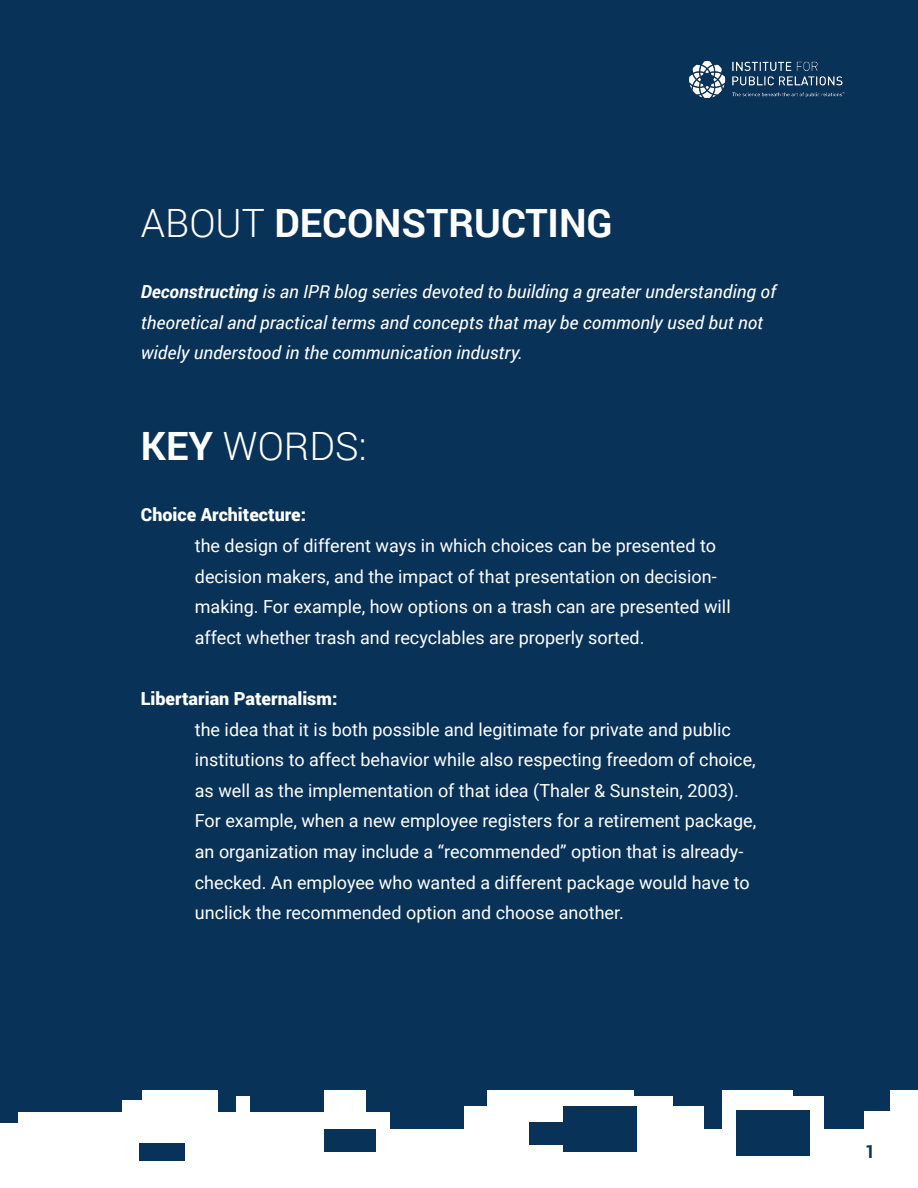
<style>
.page{position:relative;width:918px;height:1188px;background:#fff}
.page>*{position:absolute;margin:0;border:0;box-sizing:border-box;transform-origin:0 0}
.t1{font:700 39px "Roboto";color:#fff}
.t2{font:300 39px "Roboto";color:#fff}
.t3{font:18px/30.6px "Roboto";color:#fff}
.t4{font:italic 18px/30.6px "Roboto";color:#fff}
.t5{font:900 18px "Roboto";color:#fff}
.t6{font:700 18px "Roboto";color:#093258}
.s1{font-weight:300}
.s2{font-weight:700}
</style>
<div class="page">
<div style="left:0;top:0;width:918px;height:1089px;background:#093258"></div>
<div style="left:0;top:1066px;width:122px;height:46px;background:#093258"></div>
<div style="left:218px;top:1066px;width:18px;height:46px;background:#093258"></div>
<div style="left:140px;top:1143px;width:45px;height:18px;background:#093258"></div>
<div style="left:854px;top:1054px;width:35px;height:56px;background:#093258"></div>
<div style="left:704px;top:1083px;width:18px;height:46px;background:#093258"></div>
<div style="left:448px;top:1060px;width:39px;height:46px;background:#093258"></div>
<div style="left:674px;top:1060px;width:39px;height:46px;background:#093258"></div>
<div style="left:366px;top:1066px;width:39px;height:46px;background:#093258"></div>
<div style="left:227px;top:1050px;width:39px;height:46px;background:#093258"></div>
<div style="left:102px;top:1054px;width:40px;height:46px;background:#093258"></div>
<div style="left:0;top:1077px;width:17px;height:46px;background:#093258"></div>
<div style="left:634px;top:1050px;width:70px;height:46px;background:#093258"></div>
<div style="left:793px;top:1050px;width:70px;height:46px;background:#093258"></div>
<div style="left:825px;top:1083px;width:39px;height:46px;background:#093258"></div>
<div style="left:250px;top:1066px;width:74px;height:46px;background:#093258"></div>
<div style="left:390px;top:1083px;width:74px;height:46px;background:#093258"></div>
<div style="left:563px;top:1106px;width:74px;height:46px;background:#093258"></div>
<div style="left:324px;top:1129px;width:52px;height:23px;background:#093258"></div>
<div style="left:529px;top:1122px;width:52px;height:23px;background:#093258"></div>
<div style="left:736px;top:1110px;width:74px;height:46px;background:#093258"></div>
<img style="left:689px;top:61px;width:155px;height:36px">
<h1 class="t1" style="left:141px;top:196px;width:473px"><span class="s1">ABOUT</span> DECONSTRUCTING</h1>
<p class="t4" style="left:141px;top:276px;width:637px"><span class="s2">Deconstructing</span> is an IPR blog series devoted to building a greater understanding of theoretical and practical terms and concepts that may be commonly used but not widely understood in the communication industry.</p>
<h1 class="t2" style="left:141px;top:419px;width:228px"><span class="s2">KEY</span> WORDS:</h1>
<p class="t5" style="left:141px;top:502px;width:167px">Choice Architecture:</p>
<p class="t3" style="left:195px;top:530px;width:537px">the design of different ways in which choices can be presented to decision makers, and the impact of that presentation on decision&shy;making. For example, how options on a trash can are presented will affect whether trash and recyclables are properly sorted.</p>
<p class="t5" style="left:141px;top:686px;width:198px">Libertarian Paternalism:</p>
<p class="t3" style="left:195px;top:713px;width:563px">the idea that it is both possible and legitimate for private and public institutions to affect behavior while also respecting freedom of choice, as well as the implementation of that idea (Thaler &amp; Sunstein, 2003).<br>For example, when a new employee registers for a retirement package, an organization may include a “recommended” option that is already&shy;checked. An employee who wanted a different package would have to unclick the recommended option and choose another.</p>
<p class="t6" style="left:865px;top:1139px;width:12px">1</p>
</div>
